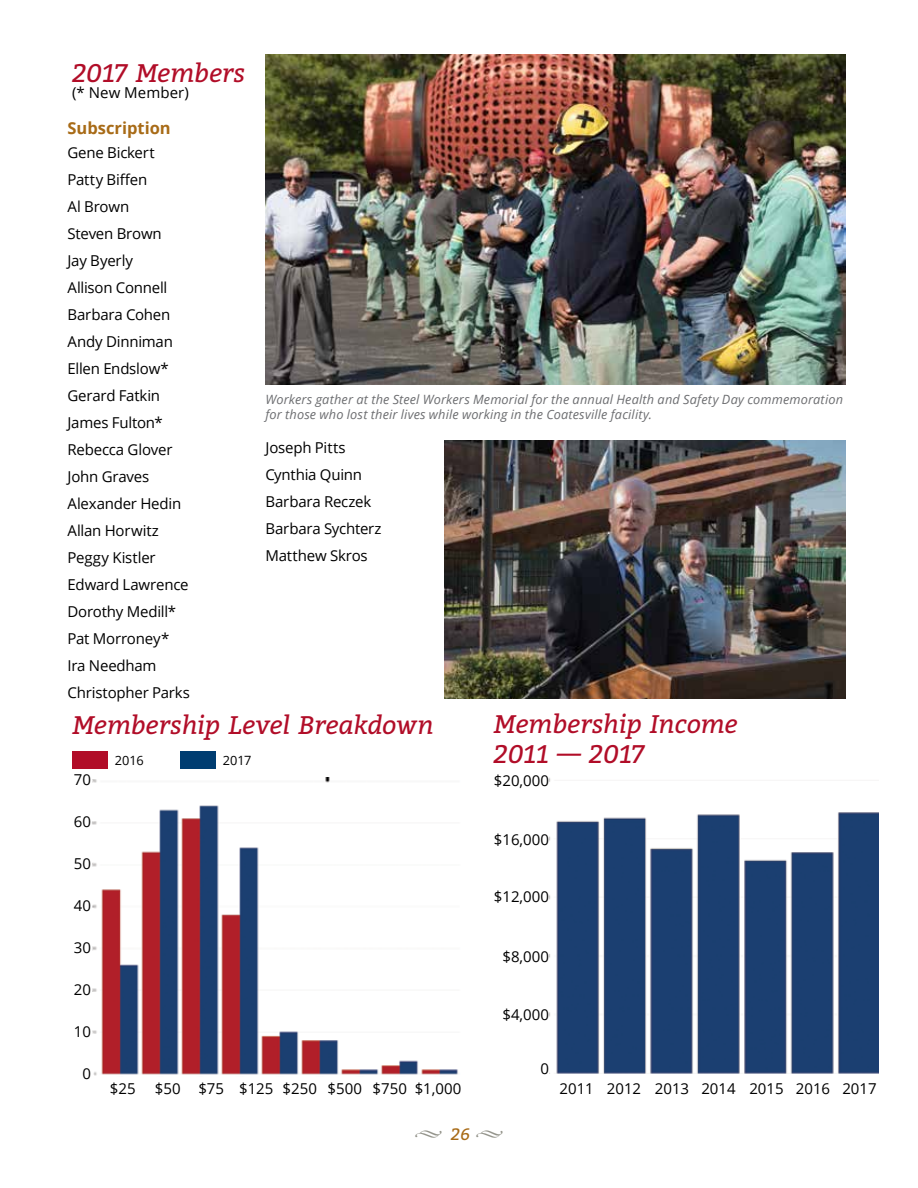
<style>
.page{position:relative;width:918px;height:1188px;background:#fff}
.page>*{position:absolute;margin:0;border:0;box-sizing:border-box;transform-origin:0 0}
.t1{font:italic 25.5px/30px "Bitter";letter-spacing:-.005em;color:#b10d28}
.t2{font:700 16.5px "Open Sans";color:#a86b17}
.t3{font:italic 16.5px "Bitter";color:#a86b17}
.t4{font:15px/27px "Open Sans";letter-spacing:-.015em;color:#000}
.t5{font:15px "Open Sans";letter-spacing:.005em;color:#000}
.t6{font:italic 12.75px/15px "Open Sans";letter-spacing:.01em;color:#6d6e71}
.t7{font:12.75px "Open Sans";letter-spacing:-.005em;color:#000}
.s1{color:#94948b}
</style>
<div class="page">
<div style="left:72px;top:752px;width:36px;height:18px;background:#b10d28"></div>
<div style="left:180px;top:752px;width:36px;height:18px;background:#003d71"></div>
<img style="left:266px;top:54px;width:580px;height:331px">
<img style="left:550px;top:779px;width:328px;height:294px">
<img style="left:92px;top:778px;width:366px;height:298px">
<img style="left:444px;top:441px;width:402px;height:257px">
<h1 class="t1" style="left:72px;top:56px;width:175px">2017 Members</h1>
<p class="t5" style="left:72px;top:83px;width:118px">(* New Member)</p>
<p class="t2" style="left:68px;top:116px;width:105px">Subscription</p>
<p class="t4" style="left:68px;top:139px;width:124px">Gene Bickert<br>Patty Biffen<br>Al Brown<br>Steven Brown<br>Jay Byerly<br>Allison Connell<br>Barbara Cohen<br>Andy Dinniman<br>Ellen Endslow*<br>Gerard Fatkin<br>James Fulton*<br>Rebecca Glover<br>John Graves<br>Alexander Hedin<br>Allan Horwitz<br>Peggy Kistler<br>Edward Lawrence<br>Dorothy Medill*<br>Pat Morroney*<br>Ira Needham<br>Christopher Parks</p>
<p class="t6" style="left:266px;top:392px;width:579px">Workers gather at the Steel Workers Memorial for the annual Health and Safety Day commemoration for those who lost their lives while working in the Coatesville facility.</p>
<p class="t4" style="left:266px;top:434px;width:118px">Joseph Pitts<br>Cynthia Quinn<br>Barbara Reczek<br>Barbara Sychterz<br>Matthew Skros</p>
<h1 class="t1" style="left:72px;top:709px;width:363px">Membership Level Breakdown</h1>
<p class="t7" style="left:115px;top:751px;width:30px">2016</p>
<p class="t7" style="left:223px;top:751px;width:30px">2017</p>
<p class="t4" style="left:74px;top:766px;width:19px">70</p>
<p class="t4" style="left:74px;top:808px;width:19px">60</p>
<p class="t4" style="left:74px;top:850px;width:19px">50</p>
<p class="t4" style="left:74px;top:892px;width:19px">40</p>
<p class="t4" style="left:74px;top:934px;width:19px">30</p>
<p class="t4" style="left:74px;top:976px;width:19px">20</p>
<p class="t4" style="left:74px;top:1018px;width:19px">10</p>
<p class="t4" style="left:82px;top:1060px;width:10px">0</p>
<h1 class="t1" style="left:494px;top:708px;width:246px">Membership Income<br>2011 — 2017</h1>
<p class="t4" style="left:494px;top:767px;width:57px">$20,000</p>
<p class="t4" style="left:494px;top:826px;width:57px">$16,000</p>
<p class="t4" style="left:494px;top:883px;width:57px">$12,000</p>
<p class="t4" style="left:502px;top:943px;width:48px">$8,000</p>
<p class="t4" style="left:502px;top:1001px;width:48px">$4,000</p>
<p class="t4" style="left:540px;top:1055px;width:10px">0</p>
<p class="t4" style="left:110px;top:1075px;width:27px">$25</p>
<p class="t4" style="left:155px;top:1075px;width:308px">$50 $75 $125 $250 $500 $750 $1,000</p>
<p class="t4" style="left:560px;top:1075px;width:319px">2011 2012 2013 2014 2015 2016 2017</p>
<p class="t3" style="left:415px;top:1122px;width:90px"><span class="s1">◆</span> 26 <span class="s1">◆</span></p>
</div>
